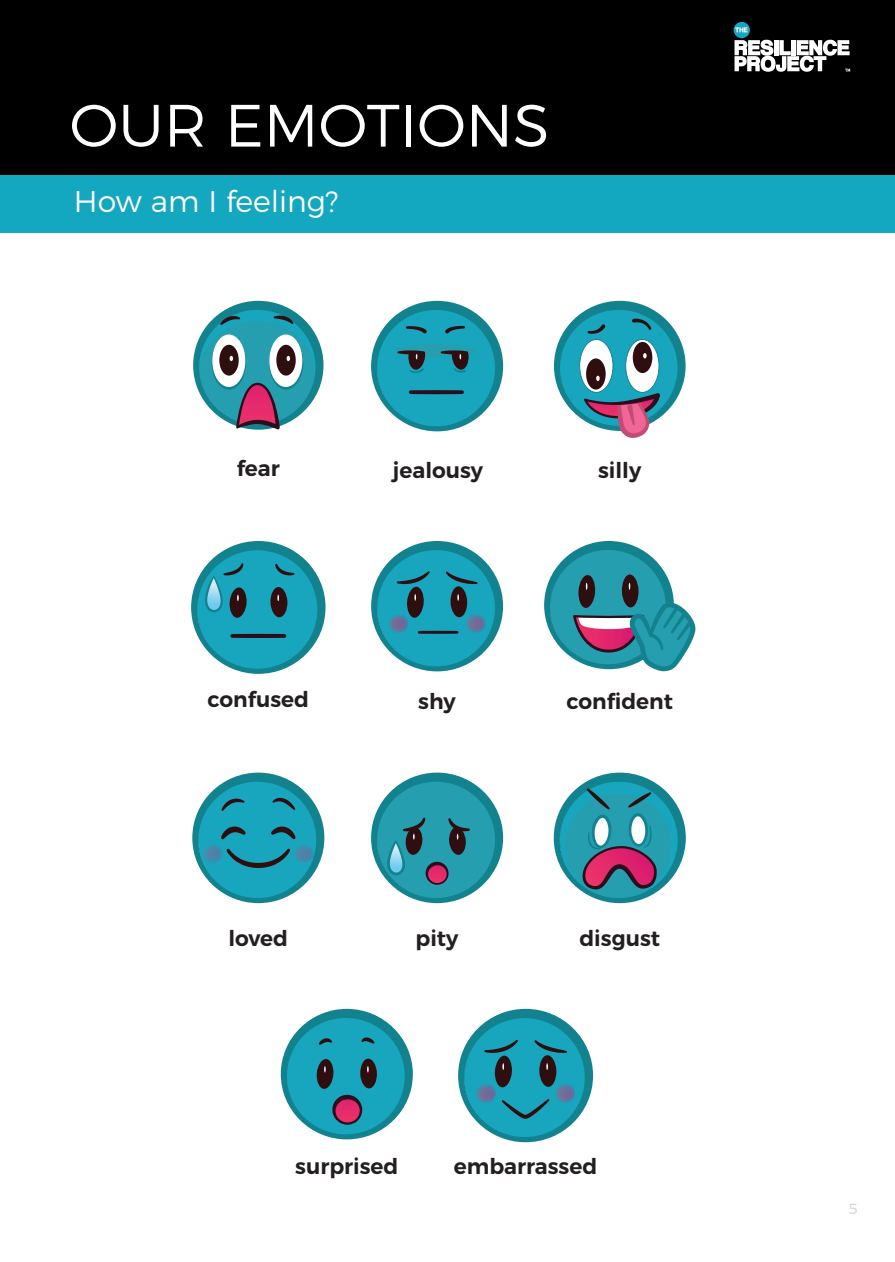
<style>
.page{position:relative;width:895px;height:1262px;background:#fff}
.page>*{position:absolute;margin:0;border:0;box-sizing:border-box;transform-origin:0 0}
.t1{font:300 59.55px "Montserrat";color:#fff}
.t2{font:300 30px "Montserrat";color:#fff}
.t3{font:600 21.75px "Montserrat";color:#231f20}
.t4{font:300 14.55px "Montserrat";color:#d1d2d4}
</style>
<div class="page">
<div style="left:0;top:174px;width:895px;height:59px;background:#14a7c0"></div>
<div style="left:0;top:0;width:895px;height:174px;background:#000"></div>
<svg style="left:733px;top:22px;width:17px;height:16px"></svg>
<svg style="left:734px;top:39px;width:116px;height:33px"></svg>
<svg style="left:735px;top:27px;width:12px;height:5px"></svg>
<svg style="left:281px;top:1008px;width:132px;height:131px"></svg>
<svg style="left:458px;top:1008px;width:135px;height:134px"></svg>
<svg style="left:191px;top:541px;width:134px;height:133px"></svg>
<svg style="left:544px;top:541px;width:151px;height:130px"></svg>
<svg style="left:371px;top:541px;width:132px;height:130px"></svg>
<svg style="left:193px;top:301px;width:130px;height:128px"></svg>
<svg style="left:554px;top:301px;width:131px;height:137px"></svg>
<svg style="left:371px;top:301px;width:132px;height:130px"></svg>
<svg style="left:192px;top:772px;width:132px;height:131px"></svg>
<svg style="left:203px;top:844px;width:19px;height:19px"></svg>
<svg style="left:294px;top:844px;width:19px;height:19px"></svg>
<svg style="left:554px;top:772px;width:132px;height:131px"></svg>
<svg style="left:371px;top:772px;width:132px;height:131px"></svg>
<p class="t1" style="left:70px;top:79px;width:481px">OUR EMOTIONS</p>
<p class="t2" style="left:74px;top:178px;width:266px">How am I feeling?</p>
<p class="t3" style="left:237px;top:450px;width:44px">fear</p>
<p class="t3" style="left:393px;top:452px;width:92px">jealousy</p>
<p class="t3" style="left:598px;top:452px;width:45px">silly</p>
<p class="t3" style="left:208px;top:682px;width:103px">confused</p>
<p class="t3" style="left:418px;top:684px;width:39px">shy</p>
<p class="t3" style="left:566px;top:684px;width:108px">confident</p>
<p class="t3" style="left:228px;top:920px;width:61px">loved</p>
<p class="t3" style="left:415px;top:920px;width:44px">pity</p>
<p class="t3" style="left:579px;top:920px;width:82px">disgust</p>
<p class="t3" style="left:295px;top:1148px;width:105px">surprised</p>
<p class="t3" style="left:454px;top:1148px;width:145px">embarrassed</p>
<p class="t4" style="left:849px;top:1197px;width:10px">5</p>
</div>
